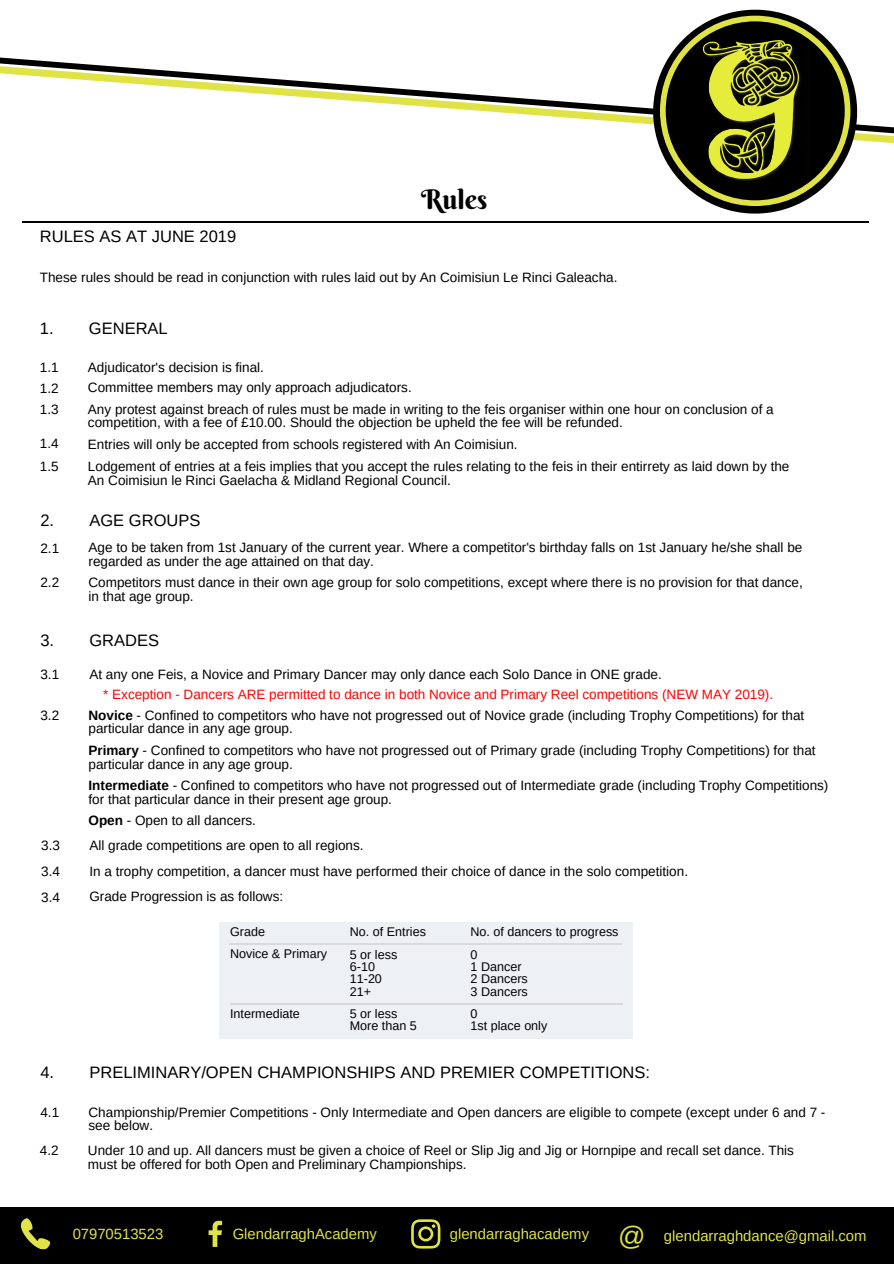
<style>
.page{position:relative;width:894px;height:1264px;background:#fff}
.page>*{position:absolute;margin:0;border:0;box-sizing:border-box;transform-origin:0 0}
.t1{font:27px "Berkshire Swash";color:#000}
.t2{font:16.5px "Arimo";color:#000}
.t3{font:14.85px "Arimo";color:#dfe345}
.t4{font:13.5px/13.5px "Arimo";color:#000}
.t5{font:12.6px/12.3px "Arimo";color:#000}
.s1{color:#f00}
.s2{font-weight:700}
.s3{font-size:27px}
</style>
<div class="page">
<div style="left:0;top:1207px;width:893px;height:56px;background:#000"></div>
<svg style="left:208px;top:1220px;width:15px;height:27px"></svg>
<svg style="left:411px;top:1219px;width:29px;height:29px"></svg>
<svg style="left:21px;top:1218px;width:30px;height:31px"></svg>
<svg style="left:0;top:57px;width:893px;height:86px"></svg>
<svg style="left:653px;top:10px;width:203px;height:203px"></svg>
<hr style="left:22px;top:222px;width:846px;height:1px;background:#000">
<div style="left:219px;top:922px;width:414px;height:116px;background:#eef1f4"></div>
<hr style="left:229px;top:943px;width:392px;height:1px;background:#d9d9d9">
<hr style="left:229px;top:1003px;width:393px;height:1px;background:#d9d9d9">
<p class="t2" style="left:40px;top:227px;width:198px">RULES AS AT JUNE 2019</p>
<h1 class="t1" style="left:421px;top:183px;width:68px">Rules</h1>
<p class="t4" style="left:40px;top:270px;width:579px">These rules should be read in conjunction with rules laid out by An Coimisiun Le Rinci Galeacha.</p>
<p class="t2" style="left:40px;top:319px;width:129px">1. GENERAL</p>
<p class="t4" style="left:88px;top:360px;width:177px">Adjudicator's decision is final.</p>
<p class="t4" style="left:40px;top:360px;width:20px">1.1</p>
<p class="t4" style="left:40px;top:381px;width:20px">1.2</p>
<p class="t4" style="left:88px;top:381px;width:325px">Committee members may only approach adjudicators.</p>
<p class="t4" style="left:40px;top:403px;width:20px">1.3</p>
<p class="t4" style="left:88px;top:402px;width:687px">Any protest against breach of rules must be made in writing to the feis organiser within one hour on conclusion of a competition, with a fee of £10.00. Should the objection be upheld the fee will be refunded.</p>
<p class="t4" style="left:40px;top:436px;width:20px">1.4</p>
<p class="t4" style="left:88px;top:437px;width:431px">Entries will only be accepted from schools registered with An Coimisiun.</p>
<p class="t4" style="left:40px;top:459px;width:20px">1.5</p>
<p class="t4" style="left:88px;top:460px;width:702px">Lodgement of entries at a feis implies that you accept the rules relating to the feis in their entirrety as laid down by the<br>An Coimisiun le Rinci Gaelacha &amp; Midland Regional Council.</p>
<p class="t2" style="left:40px;top:511px;width:161px">2. AGE GROUPS</p>
<p class="t4" style="left:40px;top:541px;width:20px">2.1</p>
<p class="t4" style="left:88px;top:541px;width:715px">Age to be taken from 1st January of the current year. Where a competitor's birthday falls on 1st January he/she shall be regarded as under the age attained on that day.</p>
<p class="t4" style="left:40px;top:575px;width:20px">2.2</p>
<p class="t4" style="left:88px;top:576px;width:715px">Competitors must dance in their own age group for solo competitions, except where there is no provision for that dance, in that age group.</p>
<p class="t2" style="left:40px;top:630px;width:120px">3. GRADES</p>
<p class="t4" style="left:40px;top:667px;width:20px">3.1</p>
<p class="t4" style="left:89px;top:667px;width:573px">At any one Feis, a Novice and Primary Dancer may only dance each Solo Dance in ONE grade.</p>
<p class="t4" style="left:88px;top:683px;width:717px;line-height:20.9px;text-indent:15px"><span class="s1">* Exception - Dancers ARE permitted to dance in both Novice and Primary Reel competitions (NEW MAY 2019).<br></span><span class="s2">Novice</span> - Confined to competitors who have not progressed out of Novice grade (including Trophy Competitions) for that</p>
<p class="t4" style="left:88px;top:721px;width:206px">particular dance in any age group.</p>
<p class="t4" style="left:40px;top:708px;width:20px">3.2</p>
<p class="t4" style="left:41px;top:838px;width:20px">3.3</p>
<p class="t4" style="left:41px;top:865px;width:20px">3.4</p>
<p class="t4" style="left:88px;top:743px;width:728px"><span class="s2">Primary</span> - Confined to competitors who have not progressed out of Primary grade (including Trophy Competitions) for that particular dance in any age group.</p>
<p class="t4" style="left:88px;top:778px;width:741px"><span class="s2">Intermediate</span> - Confined to competitors who have not progressed out of Intermediate grade (including Trophy Competitions) for that particular dance in their present age group.</p>
<p class="t4" style="left:88px;top:807px;width:276px;line-height:25px"><span class="s2">Open</span> - Open to all dancers.<br>All grade competitions are open to all regions.</p>
<p class="t4" style="left:89px;top:864px;width:600px">In a trophy competition, a dancer must have performed their choice of dance in the solo competition.</p>
<p class="t4" style="left:41px;top:890px;width:20px">3.4</p>
<p class="t4" style="left:89px;top:890px;width:195px">Grade Progression is as follows:</p>
<p class="t5" style="left:230px;top:925px;width:36px">Grade</p>
<p class="t5" style="left:350px;top:925px;width:78px">No. of Entries</p>
<p class="t5" style="left:470px;top:925px;width:149px">No. of dancers to progress</p>
<p class="t5" style="left:230px;top:947px;width:98px">Novice &amp; Primary</p>
<p class="t5" style="left:350px;top:948px;width:49px">5 or less<br>6-10<br>11-20<br>21+</p>
<p class="t5" style="left:470px;top:948px;width:59px">0<br>1 Dancer<br>2 Dancers<br>3 Dancers</p>
<p class="t5" style="left:230px;top:1007px;width:71px">Intermediate</p>
<p class="t5" style="left:350px;top:1007px;width:68px">5 or less<br>More than 5</p>
<p class="t5" style="left:470px;top:1007px;width:78px">0<br>1st place only</p>
<p class="t2" style="left:40px;top:1062px;width:611px">4. PRELIMINARY/OPEN CHAMPIONSHIPS AND PREMIER COMPETITIONS:</p>
<p class="t4" style="left:40px;top:1105px;width:20px">4.1</p>
<p class="t4" style="left:88px;top:1105px;width:738px">Championship/Premier Competitions - Only Intermediate and Open dancers are eligible to compete (except under 6 and 7 - see below.</p>
<p class="t4" style="left:88px;top:1143px;width:707px">Under 10 and up. All dancers must be given a choice of Reel or Slip Jig and Jig or Hornpipe and recall set dance. This must be offered for both Open and Preliminary Championships.</p>
<p class="t4" style="left:40px;top:1143px;width:20px">4.2</p>
<p class="t3" style="left:73px;top:1225px;width:92px">07970513523</p>
<p class="t3" style="left:233px;top:1225px;width:146px">GlendarraghAcademy</p>
<p class="t3" style="left:449px;top:1227px;width:418px">glendarraghacademy <span class="s3">@</span> glendarraghdance@gmail.com</p>
</div>
